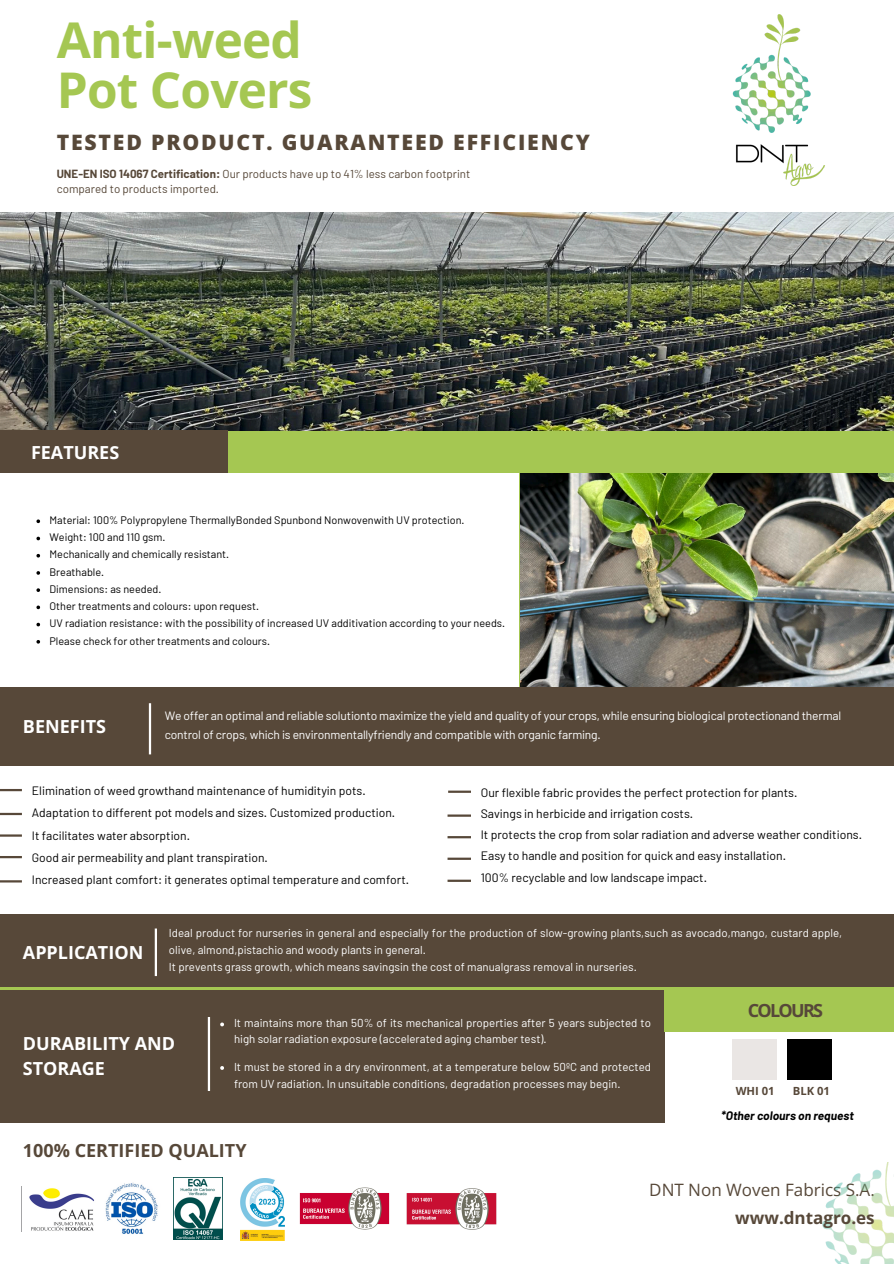
<style>
.page{position:relative;width:894px;height:1264px;background:#fff}
.page>*{position:absolute;margin:0;border:0;box-sizing:border-box;transform-origin:0 0}
.t1{font:700 49.5px/49.5px "Open Sans Hebrew";letter-spacing:-.015em;color:#a5c752}
.t2{font:800 21.3px "Open Sans";letter-spacing:.085em;color:#574839}
.t3{font:700 18px/24.8px "Open Sans";color:#fff}
.t4{font:700 18px "Open Sans";color:#574839}
.t5{font:700 18px "Open Sans";letter-spacing:-.095em;color:#574839}
.t6{font:17.1px "Open Sans";color:#574839}
.t7{font:700 17.1px "Open Sans";color:#574839}
.t8{font:12.15px "Barlow";color:#000}
.t9{font:12px "Barlow";letter-spacing:-.015em;color:#fff}
.t10{font:italic 700 12px "Barlow";color:#000}
.t11{font:11.55px/17.2px "Barlow";color:#fff}
.t12{font:11.55px/15.5px "Barlow";color:#574839}
.t13{font:700 11.25px "Open Sans";color:#574839}
.t14{font:10.8px "Barlow";color:#000}
.s1{font-weight:700}
</style>
<div class="page">
<div style="left:0;top:213px;width:892px;height:541px;background:#a5c752"></div>
<div style="left:0;top:986px;width:893px;height:6px;background:#a5c752"></div>
<img style="left:732px;top:14px;width:93px;height:172px">
<img style="left:0;top:213px;width:893px;height:217px">
<div style="left:0;top:430px;width:228px;height:44px;background:#574839"></div>
<div style="left:0;top:687px;width:893px;height:78px;background:#574839"></div>
<img style="left:520px;top:474px;width:373px;height:212px">
<div style="left:0;top:474px;width:518px;height:213px;background:#fff"></div>
<hr style="left:149px;top:703px;width:2px;height:51px;background:#fff">
<div style="left:0;top:914px;width:893px;height:72px;background:#574839"></div>
<hr style="left:155px;top:928px;width:2px;height:48px;background:#fff">
<div style="left:0;top:989px;width:664px;height:133px;background:#574839"></div>
<div style="left:664px;top:989px;width:229px;height:42px;background:#a5c752"></div>
<hr style="left:208px;top:1016px;width:2px;height:74px;background:#fff">
<hr style="left:448px;top:790px;width:23px;height:2px;background:#574839">
<hr style="left:447px;top:814px;width:24px;height:2px;background:#574839">
<hr style="left:447px;top:836px;width:24px;height:2px;background:#574839">
<hr style="left:447px;top:857px;width:24px;height:2px;background:#574839">
<hr style="left:447px;top:879px;width:24px;height:2px;background:#574839">
<hr style="left:0;top:880px;width:22px;height:2px;background:#574839">
<hr style="left:0;top:789px;width:22px;height:2px;background:#574839">
<hr style="left:0;top:812px;width:22px;height:3px;background:#574839">
<hr style="left:0;top:834px;width:22px;height:2px;background:#574839">
<hr style="left:0;top:856px;width:22px;height:2px;background:#574839">
<img style="left:822px;top:1162px;width:71px;height:101px">
<div style="left:732px;top:1039px;width:44px;height:40px;background:#eae6e4"></div>
<div style="left:787px;top:1039px;width:44px;height:40px;background:#000"></div>
<svg style="left:36px;top:519px;width:4px;height:4px"></svg>
<svg style="left:36px;top:536px;width:4px;height:4px"></svg>
<svg style="left:36px;top:554px;width:4px;height:3px"></svg>
<svg style="left:36px;top:571px;width:4px;height:3px"></svg>
<svg style="left:36px;top:588px;width:4px;height:4px"></svg>
<svg style="left:36px;top:605px;width:4px;height:4px"></svg>
<svg style="left:36px;top:622px;width:4px;height:4px"></svg>
<svg style="left:36px;top:640px;width:4px;height:3px"></svg>
<svg style="left:220px;top:1022px;width:4px;height:4px"></svg>
<svg style="left:220px;top:1066px;width:4px;height:3px"></svg>
<img style="left:105px;top:1182px;width:53px;height:52px">
<img style="left:241px;top:1178px;width:43px;height:62px">
<img style="left:299px;top:1187px;width:91px;height:43px">
<img style="left:406px;top:1188px;width:91px;height:42px">
<img style="left:29px;top:1188px;width:65px;height:42px">
<img style="left:173px;top:1177px;width:49px;height:62px">
<p class="t1" style="left:57px;top:14px;width:257px">Anti-weed<br>Pot Covers</p>
<h3 class="t2" style="left:57px;top:127px;width:534px">TESTED PRODUCT. GUARANTEED EFFICIENCY</h3>
<h6 class="t12" style="left:57px;top:165px;width:415px"><span class="s1">UNE-EN ISO 14067 Certification:</span> Our products have up to 41% less carbon footprint compared to products imported.</h6>
<p class="t3" style="left:31px;top:439px;width:90px">FEATURES</p>
<p class="t14" style="left:49px;top:513px;width:416px">Material: 100% Polypropylene ThermallyBonded Spunbond Nonwovenwith UV protection.</p>
<p class="t14" style="left:49px;top:530px;width:117px">Weight: 100 and 110 gsm.</p>
<h3 class="t14" style="left:49px;top:547px;width:181px">Mechanically and chemically resistant.</h3>
<p class="t14" style="left:49px;top:565px;width:56px">Breathable.</p>
<p class="t14" style="left:49px;top:582px;width:113px">Dimensions: as needed.</p>
<p class="t14" style="left:49px;top:599px;width:211px">Other treatments and colours: upon request.</p>
<p class="t14" style="left:49px;top:616px;width:457px">UV radiation resistance: with the possibility of increased UV additivation according to your needs.</p>
<p class="t14" style="left:49px;top:633px;width:222px">Please check for other treatments and colours.</p>
<p class="t3" style="left:23px;top:713px;width:84px">BENEFITS</p>
<p class="t9" style="left:165px;top:708px;width:677px">We offer an optimal and reliable solutionto maximize the yield and quality of your crops, while ensuring biological protectionand thermal</p>
<p class="t9" style="left:165px;top:726px;width:437px">control of crops, which is environmentallyfriendly and compatible with organic farming.</p>
<p class="t8" style="left:32px;top:783px;width:335px">Elimination of weed growthand maintenance of humidityin pots.</p>
<h3 class="t8" style="left:32px;top:805px;width:365px">Adaptation to different pot models and sizes. Customized production.</h3>
<p class="t8" style="left:32px;top:827px;width:160px">It facilitates water absorption.</p>
<p class="t8" style="left:32px;top:849px;width:237px">Good air permeability and plant transpiration.</p>
<h3 class="t8" style="left:32px;top:872px;width:378px">Increased plant comfort: it generates optimal temperature and comfort.</h3>
<p class="t8" style="left:480px;top:784px;width:318px">Our flexible fabric provides the perfect protection for plants.</p>
<p class="t8" style="left:480px;top:805px;width:214px">Savings in herbicide and irrigation costs.</p>
<h3 class="t8" style="left:480px;top:827px;width:383px">It protects the crop from solar radiation and adverse weather conditions.</h3>
<p class="t8" style="left:480px;top:848px;width:306px">Easy to handle and position for quick and easy installation.</p>
<p class="t8" style="left:480px;top:869px;width:228px">100% recyclable and low landscape impact.</p>
<p class="t3" style="left:23px;top:939px;width:122px">APPLICATION</p>
<h3 class="t11" style="left:169px;top:923px;width:674px">Ideal product for nurseries in general and especially for the production of slow-growing plants,such as avocado,mango, custard apple, olive, almond,pistachio and woody plants in general.</h3>
<h6 class="t11" style="left:169px;top:958px;width:469px">It prevents grass growth, which means savingsin the cost of manualgrass removal in nurseries.</h6>
<p class="t3" style="left:23px;top:1030px;width:153px">DURABILITY AND<br>STORAGE</p>
<p class="t11" style="left:234px;top:1015px;width:418px;line-height:15.3px">It maintains more than 50% of its mechanical properties after 5 years subjected to high solar radiation exposure (accelerated aging chamber test).</p>
<p class="t11" style="left:234px;top:1057px;width:418px">It must be stored in a dry environment, at a temperature below 50ºC and protected from UV radiation. In unsuitable conditions, degradation processes may begin.</p>
<p class="t4" style="left:23px;top:1137px;width:225px">100% CERTIFIED QUALITY</p>
<p class="t5" style="left:747px;top:997px;width:77px">COLOURS</p>
<p class="t13" style="left:735px;top:1082px;width:40px">WHI 01</p>
<p class="t13" style="left:792px;top:1082px;width:39px">BLK 01</p>
<p class="t10" style="left:721px;top:1107px;width:134px">*Other colours on request</p>
<p class="t6" style="left:649px;top:1178px;width:227px">DNT Non Woven Fabrics S.A.</p>
<p class="t7" style="left:735px;top:1205px;width:141px">www.dntagro.es</p>
</div>
